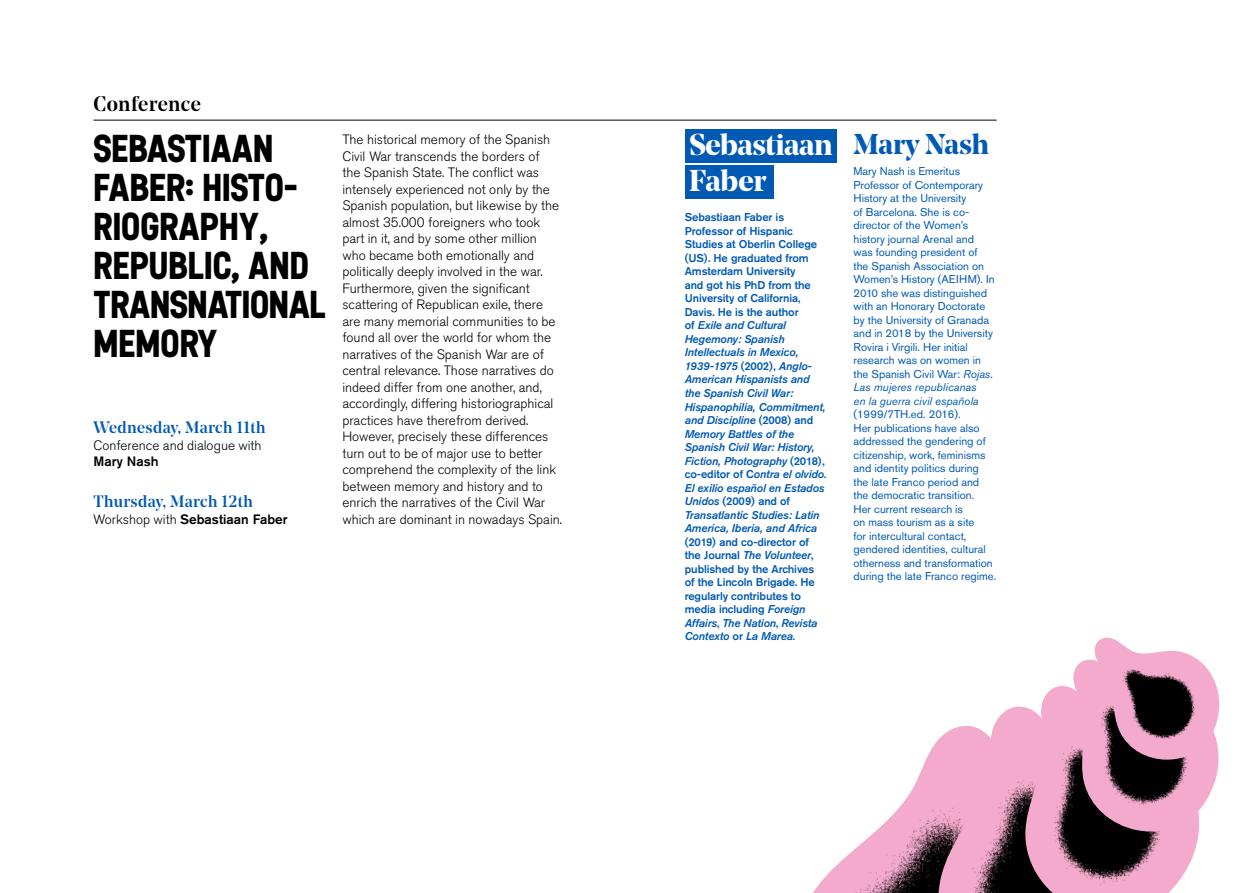
<style>
.page{position:relative;width:1259px;height:893px;background:#fff}
.page>*{position:absolute;margin:0;border:0;box-sizing:border-box;transform-origin:0 0}
.t1{font:700 37.5px/39px "El Born CCM";color:#000}
.t2{font:700 30px/36px "Noe Display";letter-spacing:-.015em;color:#fff}
.t3{font:700 28.5px "Noe Display";letter-spacing:-.005em;color:#005ab4}
.t4{font:500 21px "Noe Display";letter-spacing:.015em;color:#000}
.t5{font:500 16.5px "Noe Display";letter-spacing:.02em;color:#005ab4}
.t6{font:300 13.5px/16.5px "Akzidenz Grotesk Pro";color:#000}
.t7{font:500 13.5px "Akzidenz Grotesk Pro";color:#000}
.t8{font:11.25px/13.5px "Akzidenz Grotesk Pro";color:#005ab4}
.t9{font:italic 500 11.25px/13.5px "Akzidenz Grotesk Pro";letter-spacing:-.01em;color:#005ab4}
.t10{font:500 11.25px/13.5px "Akzidenz Grotesk Pro";letter-spacing:-.01em;color:#005ab4}
.s1{font-style:italic}
.s2{font-style:normal}
.s3{font-weight:300}
</style>
<div class="page">
<div style="left:685px;top:165px;width:88px;height:34px;background:#005ab4"></div>
<div style="left:685px;top:129px;width:151px;height:34px;background:#005ab4"></div>
<hr style="left:94px;top:120px;width:902px;height:1px;background:#000">
<img style="left:813px;top:748px;width:119px;height:145px">
<svg style="left:932px;top:706px;width:91px;height:187px"></svg>
<img style="left:938px;top:707px;width:87px;height:186px">
<svg style="left:1025px;top:637px;width:194px;height:256px"></svg>
<img style="left:1093px;top:638px;width:127px;height:122px">
<h3 class="t4" style="left:94px;top:91px;width:109px">Conference</h3>
<h1 class="t1" style="left:94px;top:128px;width:234px">SEBASTIAAN<br>FABER: HISTO-<br>RIOGRAPHY,<br>REPUBLIC, AND<br>TRANSNATIONAL<br>MEMORY</h1>
<h2 class="t2" style="left:689px;top:126px;width:145px">Sebastiaan<br>Faber</h2>
<p class="t6" style="left:342px;top:131px;width:221px">The historical memory of the Spanish Civil War transcends the borders of<br>the Spanish State. The conflict was intensely experienced not only by the Spanish population, but likewise by the almost 35.000 foreigners who took part in it, and by some other million who became both emotionally and politically deeply involved in the war.<br>Furthermore, given the significant scattering of Republican exile, there are many memorial communities to be found all over the world for whom the narratives of the Spanish War are of central relevance. Those narratives do indeed differ from one another, and, accordingly, differing historiographical practices have therefrom derived.<br>However, precisely these differences turn out to be of major use to better comprehend the complexity of the link between memory and history and to enrich the narratives of the Civil War which are dominant in nowadays Spain.</p>
<h3 class="t3" style="left:853px;top:126px;width:137px">Mary Nash</h3>
<p class="t8" style="left:853px;top:165px;width:142px">Mary Nash is Emeritus<br>Professor of Contemporary<br>History at the University<br>of Barcelona. She is co&shy;director of the Women’s history journal Arenal and was founding president of the Spanish Association on<br>Women’s History (AEIHM). In<br>2010 she was distinguished with an Honorary Doctorate by the University of Granada and in 2018 by the University<br>Rovira i Virgili. Her initial research was on women in the Spanish Civil War: <span class="s1">Rojas.<br>Las mujeres republicanas<br>en la guerra civil española</span></p>
<p class="t8" style="left:853px;top:408px;width:144px">(1999/7TH.ed. 2016).<br>Her publications have also addressed the gendering of citizenship, work, feminisms and identity politics during the late Franco period and the democratic transition.<br>Her current research is<br>on mass tourism as a site<br>for intercultural contact, gendered identities, cultural otherness and transformation during the late Franco regime.</p>
<p class="t9" style="left:685px;top:211px;width:144px"><span class="s2">Sebastiaan Faber is<br>Professor of Hispanic<br>Studies at Oberlin College (US). He graduated from<br>Amsterdam University<br>and got his PhD from the<br>University of California,<br>Davis. He is the author<br>of</span> Exile and Cultural<br>Hegemony: Spanish<br>Intellectuals in Mexico,<br>1939-1975 <span class="s2">(2002),</span> Anglo-<br>American Hispanists and the Spanish Civil War:<br>Hispanophilia, Commitment, and Discipline <span class="s2">(2008) and<br></span>Memory Battles of the<br>Spanish Civil War: History,<br>Fiction, Photography <span class="s2">(2018), co-editor of C</span>ontra el olvido.<br>El exilio español en Estados<br>Unidos <span class="s2">(2009) and of<br></span>Transatlantic Studies: Latin<br>America, Iberia, and Africa</p>
<p class="t10" style="left:685px;top:535px;width:134px">(2019) and co-director of the Journal <span class="s1">The Volunteer</span>, published by the Archives of the Lincoln Brigade. He regularly contributes to media including <span class="s1">Foreign<br>Affairs</span>, <span class="s1">The Nation</span>, <span class="s1">Revista<br>Contexto</span> or <span class="s1">La Marea</span>.</p>
<p class="t5" style="left:94px;top:417px;width:173px">Wednesday, March 11th</p>
<p class="t6" style="left:94px;top:437px;width:170px">Conference and dialogue with</p>
<p class="t7" style="left:94px;top:453px;width:67px">Mary Nash</p>
<p class="t5" style="left:94px;top:491px;width:161px">Thursday, March 12th</p>
<p class="t7" style="left:94px;top:510px;width:195px"><span class="s3">Workshop with</span> Sebastiaan Faber</p>
</div>
